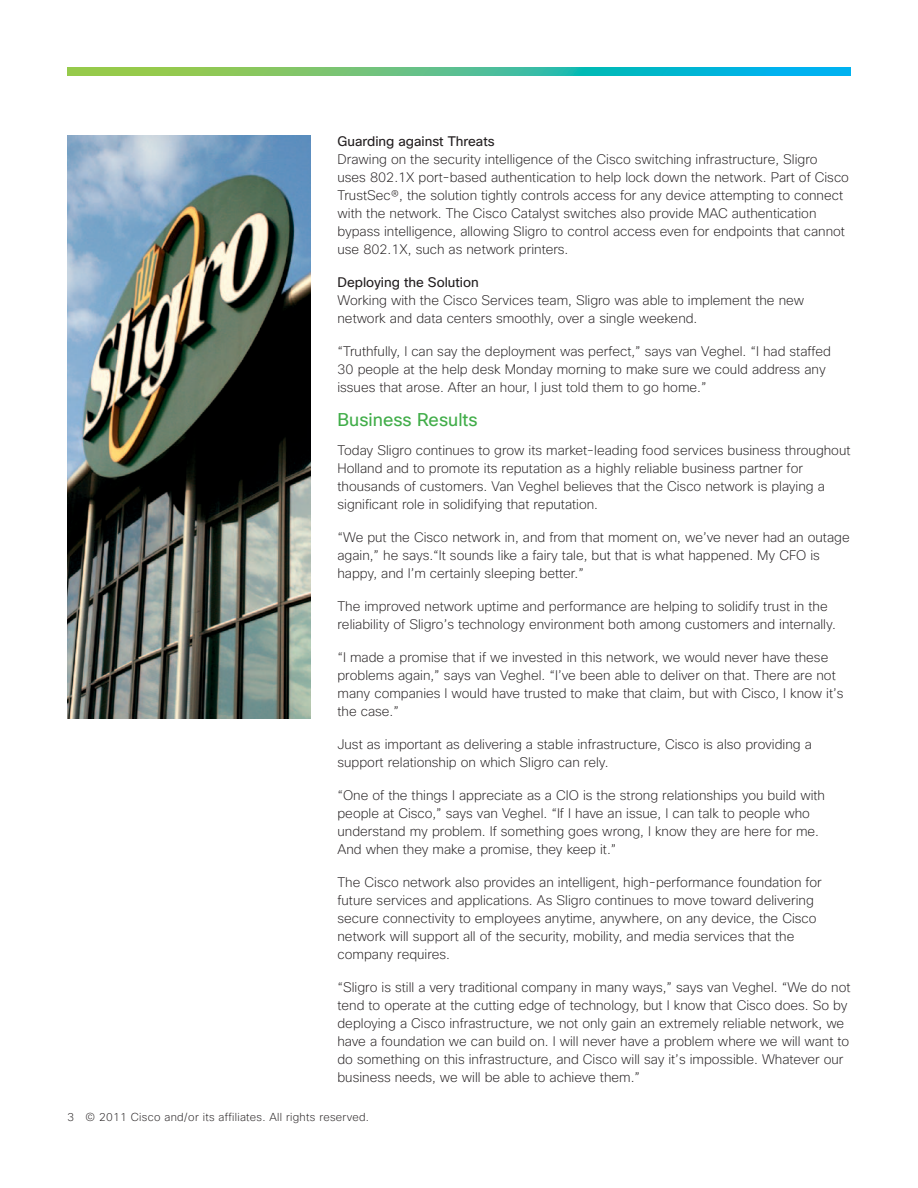
<style>
.page{position:relative;width:918px;height:1188px;background:#fff}
.page>*{position:absolute;margin:0;border:0;box-sizing:border-box;transform-origin:0 0}
.t1{font:18px "Cisco Sans";color:#41ad49}
.t2{font:200 13.5px/18px "Cisco Sans";color:#231f20}
.t3{font:13.5px "Cisco Sans";color:#231f20}
.t4{font:200 11.25px "Cisco Sans";letter-spacing:.025em;color:#231f20}
</style>
<div class="page">
<svg style="left:68px;top:68px;width:782px;height:8px;background:#4abe96"></svg>
<img style="left:68px;top:135px;width:242px;height:583px">
<p class="t3" style="left:338px;top:132px;width:159px">Guarding against Threats</p>
<p class="t2" style="left:338px;top:150px;width:513px">Drawing on the security intelligence of the Cisco switching infrastructure, Sligro uses 802.1X port-based authentication to help lock down the network. Part of Cisco TrustSec®, the solution tightly controls access for any device attempting to connect with the network. The Cisco Catalyst switches also provide MAC authentication bypass intelligence, allowing Sligro to control access even for endpoints that cannot use 802.1X, such as network printers.</p>
<p class="t3" style="left:338px;top:273px;width:143px">Deploying the Solution</p>
<p class="t2" style="left:338px;top:291px;width:468px">Working with the Cisco Services team, Sligro was able to implement the new network and data centers smoothly, over a single weekend.</p>
<p class="t2" style="left:338px;top:342px;width:495px">“Truthfully, I can say the deployment was perfect,” says van Veghel. “I had staffed<br>30 people at the help desk Monday morning to make sure we could address any issues that arose. After an hour, I just told them to go home.”</p>
<h1 class="t1" style="left:338px;top:408px;width:142px">Business Results</h1>
<p class="t2" style="left:338px;top:441px;width:515px">Today Sligro continues to grow its market-leading food services business throughout Holland and to promote its reputation as a highly reliable business partner for thousands of customers. Van Veghel believes that the Cisco network is playing a significant role in solidifying that reputation.</p>
<p class="t2" style="left:338px;top:528px;width:514px">“We put the Cisco network in, and from that moment on, we’ve never had an outage again,” he says.“It sounds like a fairy tale, but that is what happened. My CFO is happy, and I’m certainly sleeping better.”</p>
<p class="t2" style="left:338px;top:597px;width:500px">The improved network uptime and performance are helping to solidify trust in the reliability of Sligro’s technology environment both among customers and internally.</p>
<p class="t2" style="left:338px;top:648px;width:508px">“I made a promise that if we invested in this network, we would never have these problems again,” says van Veghel. “I’ve been able to deliver on that. There are not many companies I would have trusted to make that claim, but with Cisco, I know it’s the case.”</p>
<p class="t2" style="left:338px;top:735px;width:476px">Just as important as delivering a stable infrastructure, Cisco is also providing a support relationship on which Sligro can rely.</p>
<p class="t2" style="left:338px;top:786px;width:489px">“One of the things I appreciate as a CIO is the strong relationships you build with people at Cisco,” says van Veghel. “If I have an issue, I can talk to people who understand my problem. If something goes wrong, I know they are here for me.<br>And when they make a promise, they keep it.”</p>
<p class="t2" style="left:338px;top:873px;width:486px">The Cisco network also provides an intelligent, high-performance foundation for future services and applications. As Sligro continues to move toward delivering secure connectivity to employees anytime, anywhere, on any device, the Cisco network will support all of the security, mobility, and media services that the company requires.</p>
<p class="t2" style="left:338px;top:978px;width:514px">“Sligro is still a very traditional company in many ways,” says van Veghel. “We do not tend to operate at the cutting edge of technology, but I know that Cisco does. So by deploying a Cisco infrastructure, we not only gain an extremely reliable network, we have a foundation we can build on. I will never have a problem where we will want to do something on this infrastructure, and Cisco will say it’s impossible. Whatever our business needs, we will be able to achieve them.”</p>
<p class="t4" style="left:68px;top:1109px;width:303px">3 © 2011 Cisco and/or its affiliates. All rights reserved.</p>
</div>
